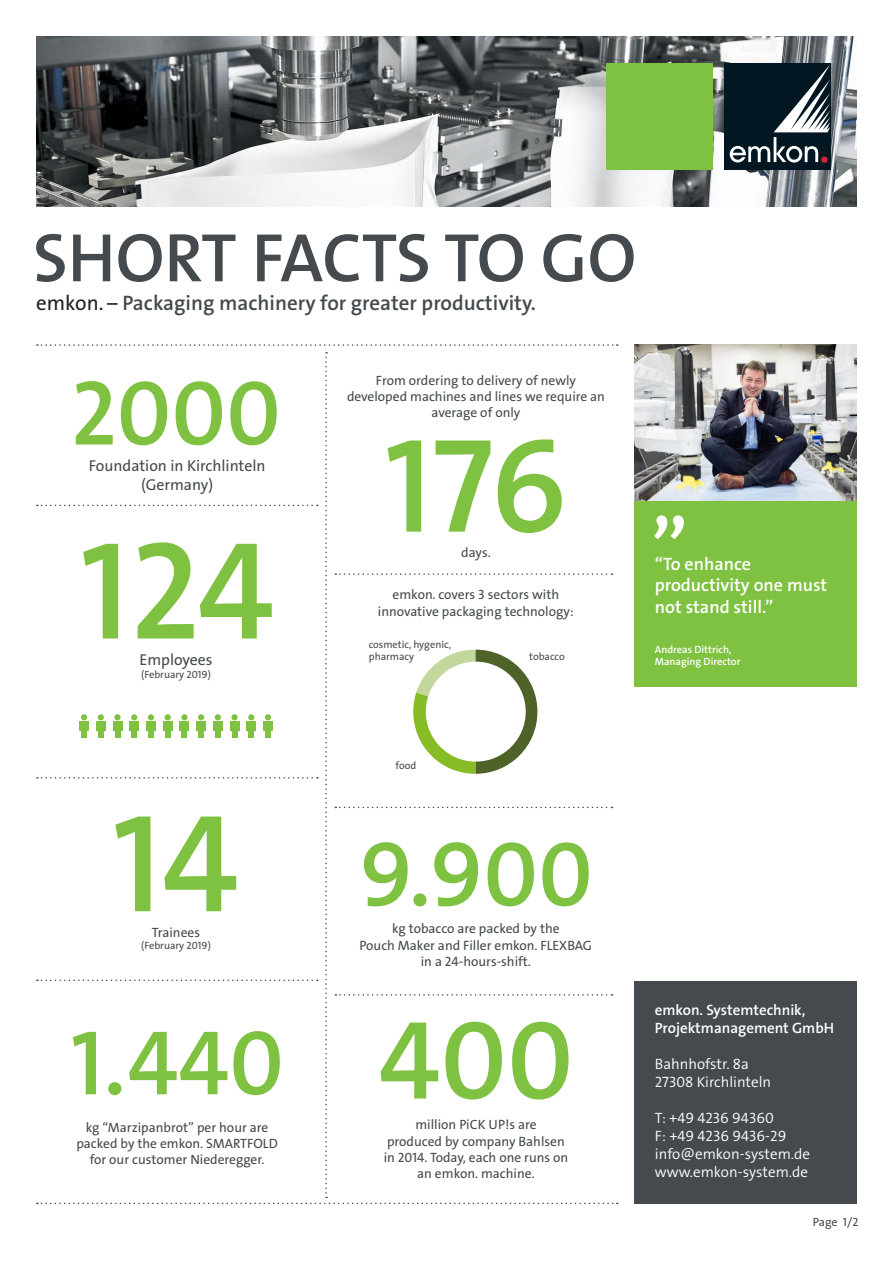
<style>
.page{position:relative;width:893px;height:1263px;background:#fff}
.page>*{position:absolute;margin:0;border:0;box-sizing:border-box;transform-origin:0 0}
.t1{font:140.25px "The Sans LP6 Se Bld";color:#7fc241}
.t2{font:135px "The Sans LP6 Se Bld";color:#7fc241}
.t3{font:112.5px "The Sans LP6 Se Bld";color:#7fc241}
.t4{font:92.55px "The Sans LP6 Se Bld";color:#7fc241}
.t5{font:81.6px "The Sans LP6 Se Bld";color:#fff}
.t6{font:69.15px "The Sans LP6 Se Bld";letter-spacing:-.01em;color:#444a4d}
.t7{font:21px "The Sans LP6 Se Bld";color:#444a4d}
.t8{font:18px/21.6px "The Sans LP6 Se Bld";color:#fff}
.t9{font:15.75px "The Sans LP5 Plain";color:#444a4d}
.t10{font:15px "The Sans LP4 Se Lig";color:#fff}
.t11{font:15px/18px "The Sans LP6 Se Bld";color:#fff}
.t12{font:13.5px/16.2px "The Sans LP5 Plain";color:#444a4d;text-align:center}
.t13{font:12px "The Sans LP5 Plain";color:#444a4d}
.t14{font:10.5px "The Sans LP5 Plain";color:#444a4d}
.t15{font:10.5px "The Sans LP6 Se Bld";color:#fff}
.t16{font:10.5px "The Sans";color:#444a4d}
.s1{font-family:"The Sans";color:#231f20}
</style>
<div class="page">
<img style="left:36px;top:36px;width:821px;height:171px">
<div style="left:724px;top:63px;width:107px;height:106px;background:#031722"></div>
<svg style="left:730px;top:64px;width:100px;height:99px"></svg>
<div style="left:607px;top:63px;width:106px;height:106px;background:#7fc241"></div>
<svg style="left:37px;top:344px;width:581px;height:2px"></svg>
<svg style="left:37px;top:352px;width:581px;height:852px"></svg>
<div style="left:263px;top:721px;width:10px;height:9px;background:#7fc241"></div>
<div style="left:265px;top:729px;width:6px;height:9px;background:#7fc241"></div>
<div style="left:634px;top:344px;width:223px;height:343px;background:#7fc241"></div>
<img style="left:634px;top:344px;width:223px;height:156px">
<div style="left:634px;top:981px;width:223px;height:222px;background:#444a4d"></div>
<p class="t6" style="left:33px;top:213px;width:605px">SHORT FACTS TO GO</p>
<p class="t7" style="left:36px;top:290px;width:501px"><span class="s1">emkon. –</span> Packaging machinery for greater productivity.</p>
<p class="t4" style="left:71px;top:354px;width:212px">2000</p>
<p class="t9" style="left:89px;top:455px;width:178px">Foundation in Kirchlinteln</p>
<p class="t9" style="left:141px;top:474px;width:74px">(Germany)</p>
<p class="t1" style="left:80px;top:501px;width:196px">124</p>
<p class="t9" style="left:139px;top:649px;width:75px">Employees</p>
<p class="t14" style="left:141px;top:667px;width:71px">(February 2019)</p>
<p class="t12" style="left:376px;top:372px;width:202px">From ordering to delivery of newly</p>
<p class="t12" style="left:347px;top:388px;width:260px">developed machines and lines we require an average of only</p>
<p class="t2" style="left:384px;top:399px;width:185px">176</p>
<p class="t12" style="left:461px;top:544px;width:31px">days.</p>
<p class="t12" style="left:393px;top:587px;width:168px">emkon. covers 3 sectors with</p>
<p class="t12" style="left:378px;top:603px;width:197px">innovative packaging technology:</p>
<p class="t16" style="left:369px;top:637px;width:84px">cosmetic, hygenic,</p>
<p class="t16" style="left:369px;top:649px;width:47px">pharmacy</p>
<p class="t14" style="left:529px;top:650px;width:37px">tobacco</p>
<p class="t5" style="left:651px;top:446px;width:39px">„</p>
<p class="t8" style="left:655px;top:553px;width:174px">“To enhance productivity one must not stand still.”</p>
<p class="t15" style="left:655px;top:642px;width:78px">Andreas Dittrich,</p>
<p class="t15" style="left:655px;top:655px;width:87px">Managing Director</p>
<p class="t1" style="left:112px;top:774px;width:128px">14</p>
<p class="t12" style="left:152px;top:924px;width:50px">Trainees</p>
<p class="t14" style="left:141px;top:939px;width:71px">(February 2019)</p>
<p class="t4" style="left:71px;top:1003px;width:214px">1.440</p>
<p class="t12" style="left:86px;top:1119px;width:184px">kg “Marzipanbrot” per hour are</p>
<p class="t12" style="left:76px;top:1135px;width:203px">packed by the emkon. SMARTFOLD</p>
<p class="t12" style="left:90px;top:1152px;width:176px">for our customer Niederegger.</p>
<p class="t14" style="left:396px;top:759px;width:22px">food</p>
<p class="t4" style="left:359px;top:815px;width:235px">9.900</p>
<p class="t12" style="left:359px;top:921px;width:234px">kg tobacco are packed by the<br>Pouch Maker and Filler emkon. FLEXBAG in a 24-hours-shift.</p>
<p class="t3" style="left:379px;top:988px;width:196px">400</p>
<p class="t12" style="left:415px;top:1117px;width:123px">million PiCK UP!s are</p>
<p class="t12" style="left:387px;top:1133px;width:179px">produced by company Bahlsen</p>
<p class="t12" style="left:384px;top:1149px;width:186px">in 2014. Today, each one runs on</p>
<p class="t12" style="left:417px;top:1165px;width:119px">an emkon. machine.</p>
<p class="t11" style="left:655px;top:1001px;width:181px">emkon. Systemtechnik,<br>Projektmanagement GmbH</p>
<p class="t10" style="left:655px;top:1054px;width:96px">Bahnhofstr. 8a</p>
<p class="t10" style="left:655px;top:1072px;width:118px">27308 Kirchlinteln</p>
<p class="t10" style="left:655px;top:1108px;width:121px">T: +49 4236 94360</p>
<p class="t10" style="left:655px;top:1126px;width:133px">F: +49 4236 9436-29</p>
<p class="t10" style="left:655px;top:1144px;width:157px">info@emkon-system.de</p>
<p class="t10" style="left:655px;top:1162px;width:155px">www.emkon-system.de</p>
<p class="t13" style="left:813px;top:1214px;width:47px">Page 1/2</p>
</div>
